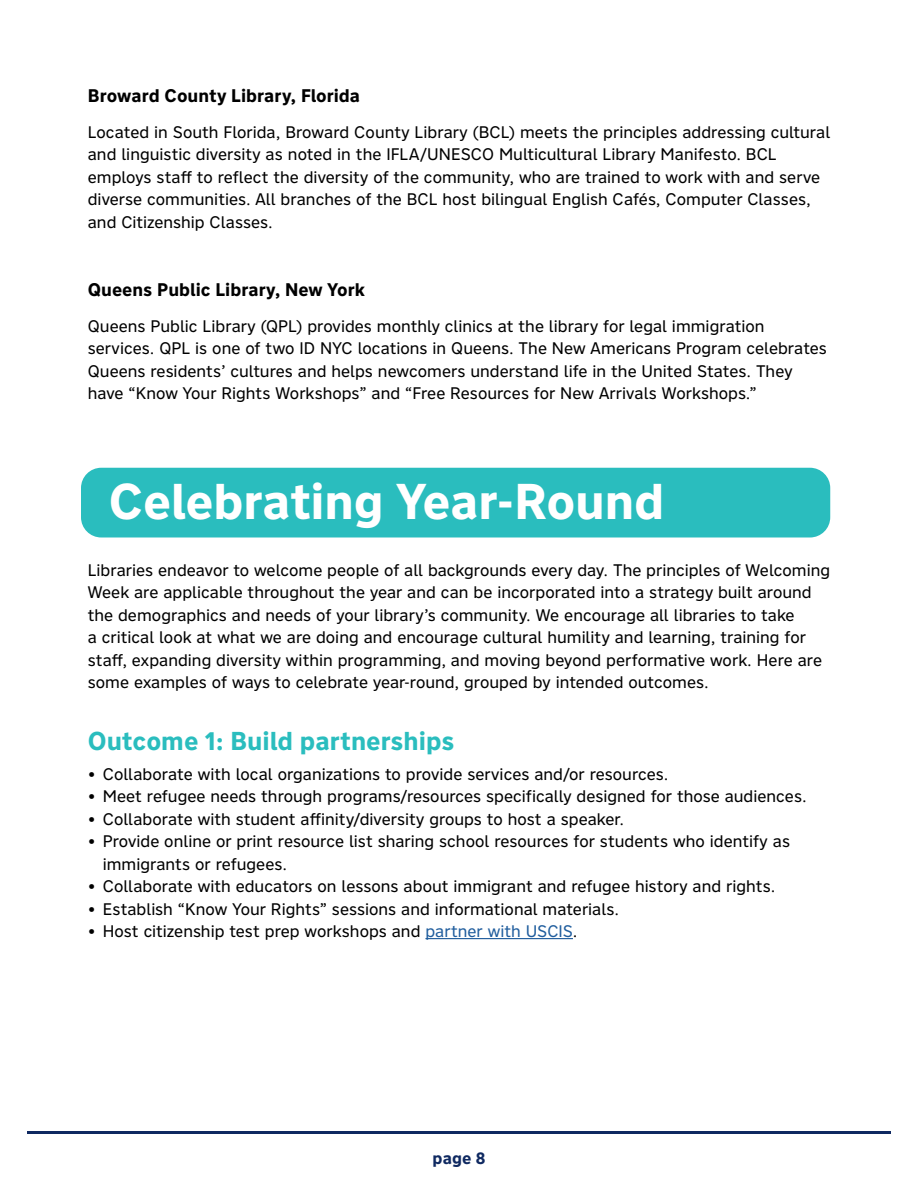
<style>
.page{position:relative;width:918px;height:1188px;background:#fff}
.page>*{position:absolute;margin:0;border:0;box-sizing:border-box;transform-origin:0 0}
.H1_TEAL{font:700 49.5px "Nort";letter-spacing:-.005em;color:#fff}
.t1{font:700 25.5px "Nort";color:#2abdbe}
.H3_SPACE_BELOW_SPACE_ABOVE{font:700 18px "Nort";color:#000}
.COPY{font:16.5px/22.5px "Nort";color:#000}
.t2{font:700 16.5px "Nort";color:#0f2961}
.s1{color:#215e9e}
</style>
<div class="page">
<hr style="left:27px;top:1132px;width:864px;height:2px;background:#0f2961">
<div style="left:81px;top:468px;width:749px;height:69px;background:#2abdbe;border-radius:20px"></div>
<hr style="left:425px;top:938px;width:148px;height:1px;background:#215e9e">
<p class="H3_SPACE_BELOW_SPACE_ABOVE" style="left:88px;top:83px;width:274px">Broward County Library, Florida</p>
<p class="COPY" style="left:88px;top:120px;width:744px">Located in South Florida, Broward County Library (BCL) meets the principles addressing cultural and linguistic diversity as noted in the IFLA/UNESCO Multicultural Library Manifesto. BCL employs staff to reflect the diversity of the community, who are trained to work with and serve diverse communities. All branches of the BCL host bilingual English Cafés, Computer Classes, and Citizenship Classes.</p>
<p class="H3_SPACE_BELOW_SPACE_ABOVE" style="left:88px;top:277px;width:279px">Queens Public Library, New York</p>
<p class="COPY" style="left:88px;top:314px;width:741px">Queens Public Library (QPL) provides monthly clinics at the library for legal immigration services. QPL is one of two ID NYC locations in Queens. The New Americans Program celebrates Queens residents’ cultures and helps newcomers understand life in the United States. They have “Know Your Rights Workshops” and “Free Resources for New Arrivals Workshops.”</p>
<p class="H1_TEAL" style="left:109px;top:469px;width:557px">Celebrating Year-Round</p>
<p class="COPY" style="left:88px;top:558px;width:744px">Libraries endeavor to welcome people of all backgrounds every day. The principles of Welcoming Week are applicable throughout the year and can be incorporated into a strategy built around the demographics and needs of your library’s community. We encourage all libraries to take<br>a critical look at what we are doing and encourage cultural humility and learning, training for staff, expanding diversity within programming, and moving beyond performative work. Here are some examples of ways to celebrate year-round, grouped by intended outcomes.</p>
<h2 class="t1" style="left:88px;top:724px;width:368px">Outcome 1: Build partnerships</h2>
<p class="COPY" style="left:88px;top:762px;width:582px">• Collaborate with local organizations to provide services and/or resources.</p>
<p class="COPY" style="left:88px;top:785px;width:720px">• Meet refugee needs through programs/resources specifically designed for those audiences.</p>
<p class="COPY" style="left:88px;top:807px;width:538px">• Collaborate with student affinity/diversity groups to host a speaker.</p>
<p class="COPY" style="left:103px;top:830px;width:689px;text-indent:-15px">• Provide online or print resource list sharing school resources for students who identify as immigrants or refugees.</p>
<p class="COPY" style="left:88px;top:875px;width:689px">• Collaborate with educators on lessons about immigrant and refugee history and rights.</p>
<p class="COPY" style="left:88px;top:897px;width:533px">• Establish “Know Your Rights” sessions and informational materials.</p>
<p class="COPY" style="left:88px;top:920px;width:491px">• Host citizenship test prep workshops and <span class="s1">partner with USCIS</span>.</p>
<p class="t2" style="left:433px;top:1147px;width:54px">page 8</p>
</div>
